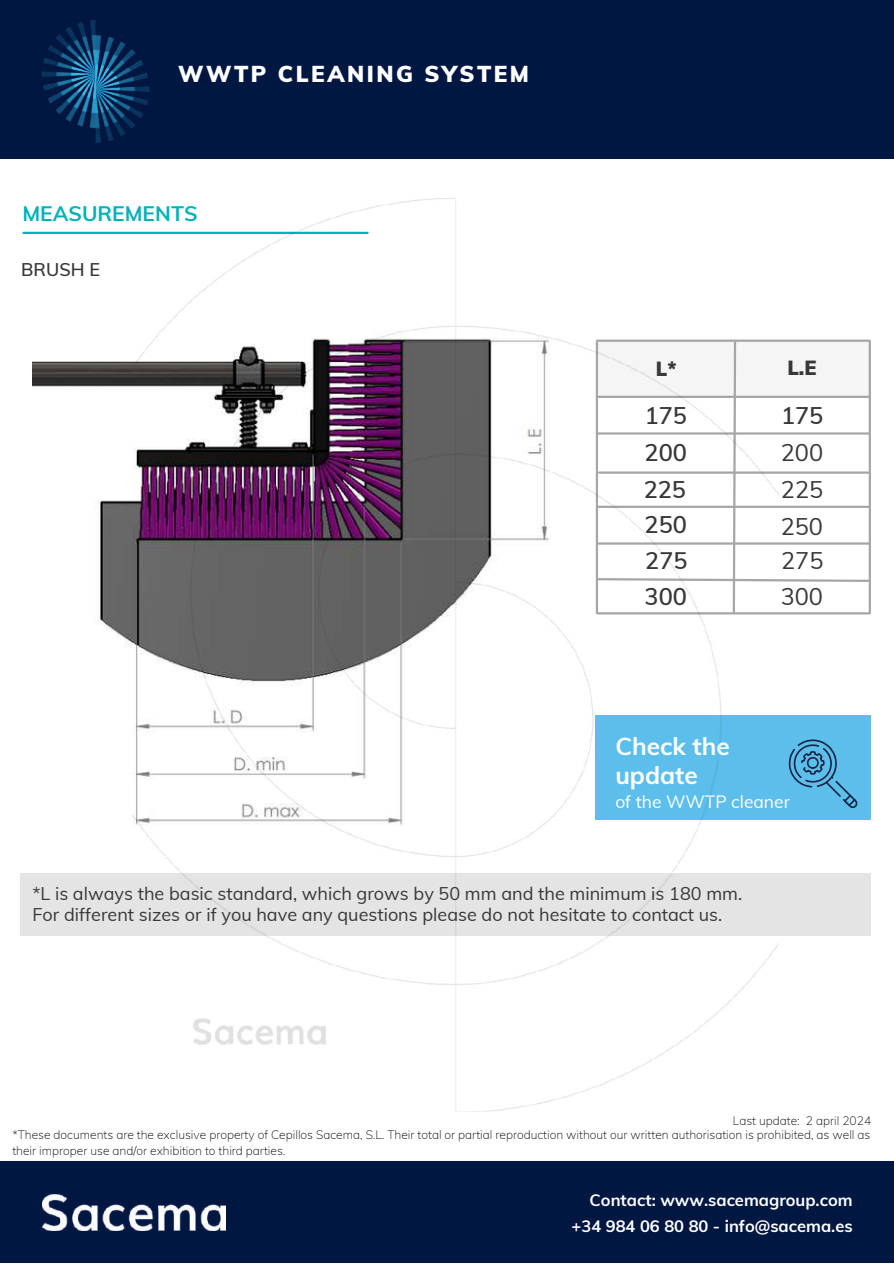
<style>
.page{position:relative;width:894px;height:1264px;background:#fff}
.page>*{position:absolute;margin:0;border:0;box-sizing:border-box;transform-origin:0 0}
.t1{font:700 24.45px/29.2px "Muli";color:#fff}
.t2{font:600 23.55px/36.8px "Muli";color:#383838}
.t3{font:23.55px/35.2px "Muli";color:#383838;text-align:justify}
.t4{font:600 23.4px "Muli";color:#383838}
.t5{font:900 22.5px "Muli";letter-spacing:.11em;color:#fff}
.t6{font:700 21px "Muli";color:#00b3b9}
.t7{font:900 19.95px "Muli";color:#383838}
.t8{font:18px/21.3px "Muli";color:#383838}
.t9{font:600 18px "Muli";color:#383838}
.t10{font:17.4px "Muli";color:#fff}
.t11{font:700 16.5px/25.8px "Muli";color:#fff;text-align:right}
.t12{font:200 12px/16px "Muli";color:#000}
</style>
<div class="page">
<div style="left:0;top:0;width:893px;height:159px;background:#001742"></div>
<img style="left:42px;top:20px;width:108px;height:122px">
<hr style="left:23px;top:232px;width:344px;height:2px;background:#00b3b9">
<div style="left:20px;top:872px;width:850px;height:63px;background:#e4e4e4"></div>
<img style="left:32px;top:361px;width:100px;height:286px">
<svg style="left:778px;top:339px;width:92px;height:275px"></svg>
<div style="left:595px;top:715px;width:275px;height:104px;background:#5cbfeb"></div>
<svg style="left:788px;top:739px;width:69px;height:69px"></svg>
<div style="left:0;top:1161px;width:893px;height:101px;background:#001742"></div>
<img style="left:42px;top:1194px;width:184px;height:36px">
<img style="left:132px;top:198px;width:646px;height:913px">
<h3 class="t5" style="left:178px;top:60px;width:352px">WWTP CLEANING SYSTEM</h3>
<h3 class="t6" style="left:22px;top:199px;width:177px">MEASUREMENTS</h3>
<h3 class="t9" style="left:21px;top:257px;width:80px">BRUSH E</h3>
<h3 class="t7" style="left:655px;top:355px;width:22px">L*</h3>
<h3 class="t7" style="left:787px;top:355px;width:31px">L.E</h3>
<h2 class="t2" style="left:644px;top:397px;width:44px">175<br>200</h2>
<h2 class="t2" style="left:780px;top:397px;width:44px">175</h2>
<h2 class="t3" style="left:780px;top:434px;width:44px">200</h2>
<h2 class="t2" style="left:643px;top:470px;width:44px">225</h2>
<h2 class="t3" style="left:780px;top:472px;width:44px">225</h2>
<h2 class="t2" style="left:644px;top:505px;width:44px">250</h2>
<h3 class="t4" style="left:645px;top:545px;width:44px">275</h3>
<h2 class="t2" style="left:644px;top:577px;width:44px">300</h2>
<h2 class="t3" style="left:780px;top:508px;width:44px">250<br>275<br>300</h2>
<h1 class="t1" style="left:615px;top:731px;width:116px">Check the update</h1>
<h3 class="t10" style="left:615px;top:790px;width:176px">of the WWTP cleaner</h3>
<h3 class="t8" style="left:32px;top:882px;width:711px">*L is always the basic standard, which grows by 50 mm and the minimum is 180 mm.<br>For different sizes or if you have any questions please do not hesitate to contact us.</h3>
<p class="t12" style="left:732px;top:1112px;width:140px">Last update: 2 april 2024</p>
<p class="t12" style="left:12px;top:1126px;width:859px">*These documents are the exclusive property of Cepillos Sacema, S.L. Their total or partial reproduction without our written authorisation is prohibited, as well as their improper use and/or exhibition to third parties.</p>
<h3 class="t11" style="left:571px;top:1186px;width:282px">Contact: www.sacemagroup.com +34 984 06 80 80 - info@sacema.es</h3>
</div>
